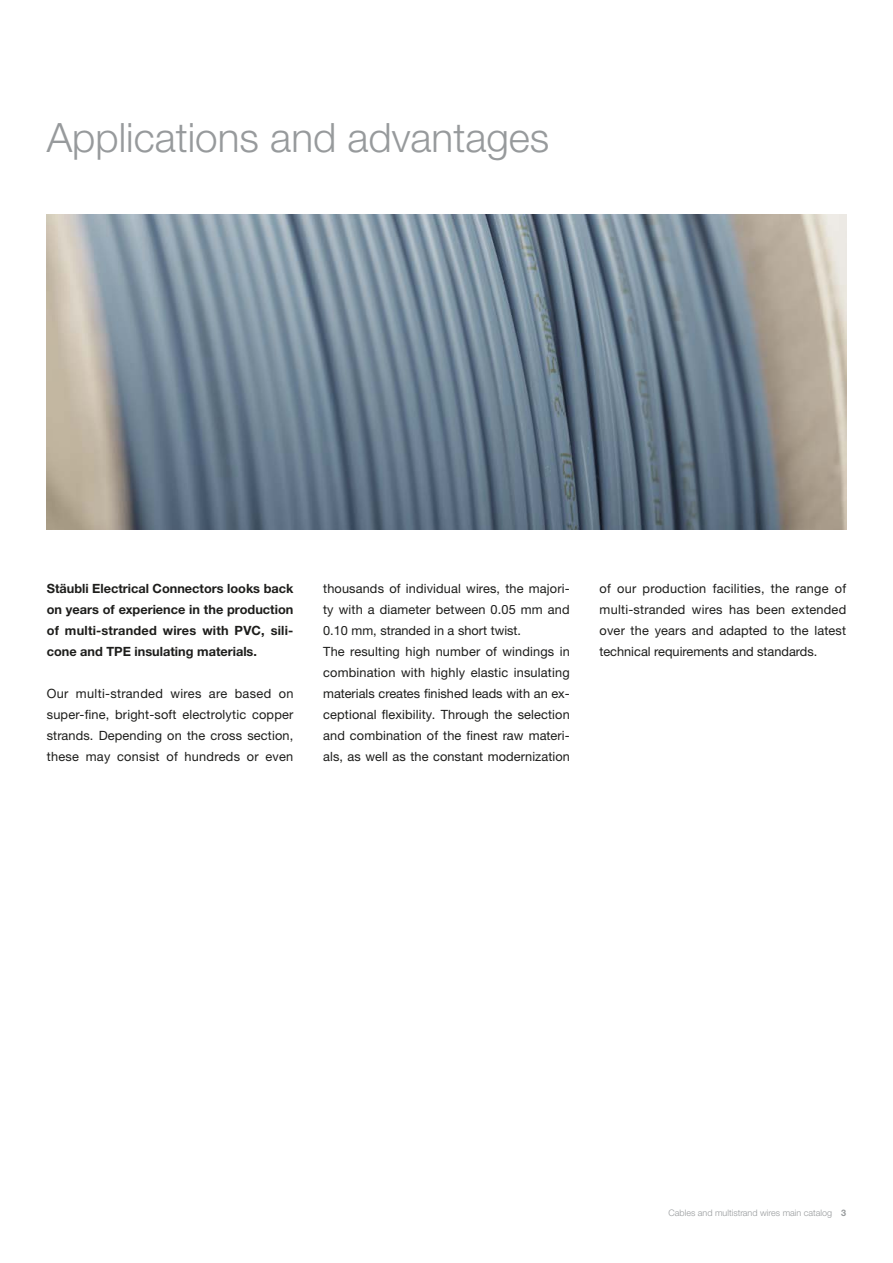
<style>
.page{position:relative;width:893px;height:1263px;background:#fff}
.page>*{position:absolute;margin:0;border:0;box-sizing:border-box;transform-origin:0 0}
.t1{font:300 40.5px "Helvetica Neue LTW1 G";color:#979a9c}
.t2{font:12.75px/21px "Helvetica Neue LTW1 G";letter-spacing:.01em;color:#1d1d1b;text-align:justify}
.t3{font:700 12.75px/21px "Helvetica Neue LTW1 G";color:#1d1d1b;text-align:justify}
.t4{font:300 9px "Helvetica Neue LTW1 G";color:#979a9c}
.s1{font-weight:700}
</style>
<div class="page">
<img style="left:47px;top:215px;width:799px;height:315px">
<h1 class="t1" style="left:47px;top:113px;width:504px">Applications and advantages</h1>
<p class="t3" style="left:47px;top:578px;width:248px">Stäubli Electrical Connectors looks back on years of experience in the production of multi-stranded wires with PVC, sili&shy;cone and TPE insulating materials.</p>
<p class="t2" style="left:47px;top:683px;width:248px">Our multi-stranded wires are based on super-fine, bright-soft electrolytic copper strands. Depending on the cross section, these may consist of hundreds or even</p>
<p class="t2" style="left:323px;top:578px;width:248px;text-align:left">thousands of individual wires, the majori&shy;ty with a diameter between 0.05 mm and 0.10 mm, stranded in a short twist.<br>The resulting high number of windings in combination with highly elastic insulating materials creates finished leads with an ex&shy;ceptional flexibility. Through the selection and combination of the finest raw materi&shy;als, as well as the constant modernization</p>
<p class="t2" style="left:600px;top:578px;width:248px">of our production facilities, the range of multi-stranded wires has been extended over the years and adapted to the latest technical requirements and standards.</p>
<p class="t4" style="left:669px;top:1207px;width:179px">Cables and multistrand wires main catalog <span class="s1">3</span></p>
</div>
